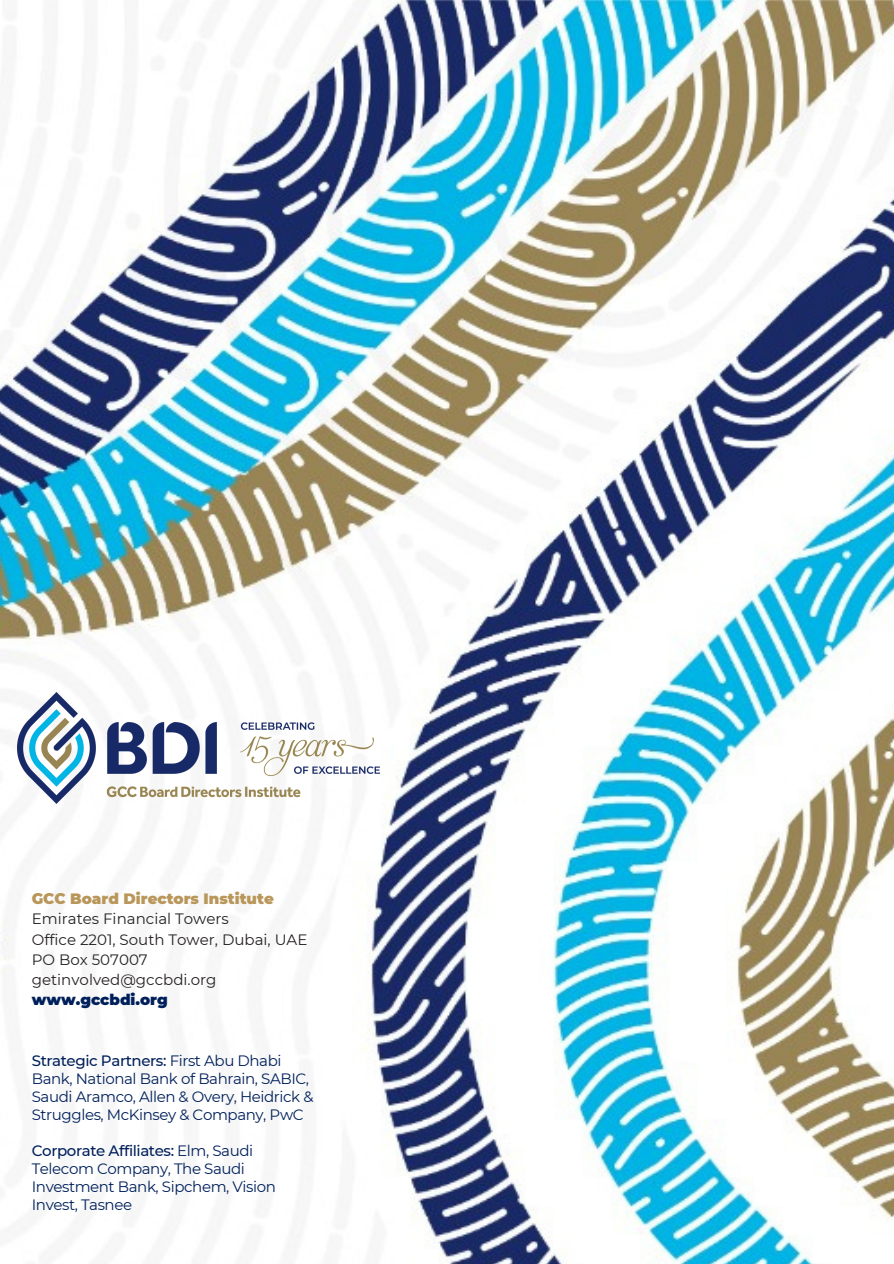
<style>
.page{position:relative;width:894px;height:1264px;background:#fff}
.page>*{position:absolute;margin:0;border:0;box-sizing:border-box;transform-origin:0 0}
.t1{font:15px/18px "Montserrat";letter-spacing:-.025em;color:#00205b}
.t2{font:15px/20.2px "Montserrat";color:#252122}
.t3{font:900 15px "Montserrat";color:#b9975b}
.t4{font:900 15px "Montserrat";color:#00205b}
.s1{font-weight:500}
</style>
<div class="page">
<img style="left:0;top:0;width:893px;height:1263px">
<img style="left:18px;top:692px;width:361px;height:111px">
<p class="t3" style="left:32px;top:889px;width:243px">GCC Board Directors Institute</p>
<p class="t2" style="left:32px;top:908px;width:277px">Emirates Financial Towers<br>Office 2201, South Tower, Dubai, UAE<br>PO Box 507007 getinvolved@gccbdi.org</p>
<p class="t4" style="left:32px;top:990px;width:137px">www.gccbdi.org</p>
<p class="t1" style="left:32px;top:1051px;width:283px"><span class="s1">Strategic Partners:</span> First Abu Dhabi Bank, National Bank of Bahrain, SABIC, Saudi Aramco, Allen &amp; Overy, Heidrick &amp; Struggles, McKinsey &amp; Company, PwC</p>
<p class="t1" style="left:32px;top:1141px;width:245px"><span class="s1">Corporate Affiliates:</span> Elm, Saudi<br>Telecom Company, The Saudi<br>Investment Bank, Sipchem, Vision<br>Invest, Tasnee</p>
</div>
